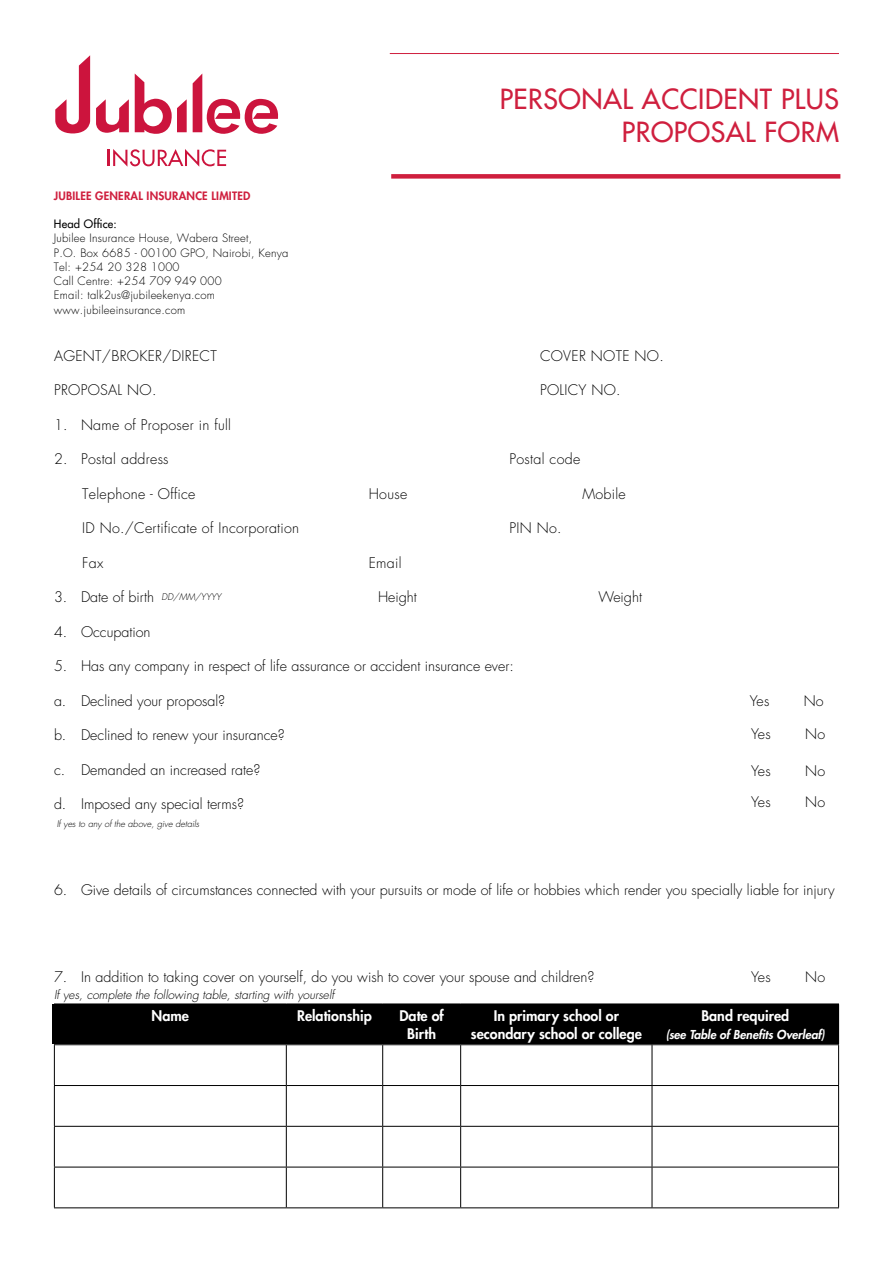
<style>
.page{position:relative;width:893px;height:1263px;background:#fff}
.page>*{position:absolute;margin:0;border:0;box-sizing:border-box;transform-origin:0 0}
.t1{font:27px/32.4px "Futura LT";letter-spacing:.02em;color:#cf1f3e;text-align:right}
.t2{font:300 14.25px "Futura LT";color:#000}
.t3{font:300 14.25px "Futura LT";letter-spacing:.02em;color:#000}
.t4{font:800 14.25px/17.2px "Futura LT";color:#fff;text-align:center}
.t5{font:italic 300 12px "Futura LT";color:#000}
.t6{font:italic 800 12px "Futura LT";color:#fff}
.t7{font:300 11.25px/14.2px "Futura LT";letter-spacing:.02em;color:#000}
.t8{font:800 11.25px "Futura LT";letter-spacing:.02em;color:#cf1f3e}
.t9{font:11.25px "Futura LT";letter-spacing:.02em;color:#000}
.t10{font:italic 300 9px "Futura LT";color:#000}
</style>
<div class="page">
<div style="left:52px;top:1004px;width:787px;height:40px;background:#000"></div>
<svg style="left:96px;top:99px;width:33px;height:34px"></svg>
<svg style="left:193px;top:73px;width:86px;height:61px"></svg>
<svg style="left:55px;top:55px;width:35px;height:79px"></svg>
<svg style="left:135px;top:74px;width:52px;height:60px"></svg>
<svg style="left:108px;top:149px;width:118px;height:18px"></svg>
<div style="left:391px;top:174px;width:449px;height:5px;background:#cf1f3e"></div>
<hr style="left:390px;top:53px;width:449px;height:1px;background:#cf1f3e">
<hr style="left:54px;top:1003px;width:232px;height:1px;background:#000">
<hr style="left:286px;top:1003px;width:97px;height:1px;background:#000">
<hr style="left:383px;top:1003px;width:78px;height:1px;background:#000">
<hr style="left:461px;top:1003px;width:191px;height:1px;background:#000">
<hr style="left:652px;top:1003px;width:187px;height:1px;background:#000">
<hr style="left:54px;top:1044px;width:232px;height:1px;background:#000">
<hr style="left:54px;top:1045px;width:1px;height:40px;background:#000">
<hr style="left:286px;top:1044px;width:97px;height:1px;background:#000">
<hr style="left:286px;top:1045px;width:1px;height:40px;background:#000">
<hr style="left:383px;top:1044px;width:78px;height:1px;background:#000">
<hr style="left:382px;top:1045px;width:1px;height:40px;background:#000">
<hr style="left:461px;top:1044px;width:191px;height:1px;background:#000">
<hr style="left:460px;top:1045px;width:1px;height:40px;background:#000">
<hr style="left:652px;top:1044px;width:187px;height:1px;background:#000">
<hr style="left:652px;top:1045px;width:1px;height:40px;background:#000">
<hr style="left:838px;top:1045px;width:1px;height:40px;background:#000">
<hr style="left:54px;top:1085px;width:232px;height:1px;background:#000">
<hr style="left:54px;top:1086px;width:1px;height:40px;background:#000">
<hr style="left:286px;top:1085px;width:97px;height:1px;background:#000">
<hr style="left:286px;top:1086px;width:1px;height:40px;background:#000">
<hr style="left:383px;top:1085px;width:78px;height:1px;background:#000">
<hr style="left:382px;top:1086px;width:1px;height:40px;background:#000">
<hr style="left:461px;top:1085px;width:191px;height:1px;background:#000">
<hr style="left:460px;top:1086px;width:1px;height:40px;background:#000">
<hr style="left:652px;top:1085px;width:187px;height:1px;background:#000">
<hr style="left:652px;top:1086px;width:1px;height:40px;background:#000">
<hr style="left:838px;top:1086px;width:1px;height:40px;background:#000">
<hr style="left:54px;top:1126px;width:232px;height:1px;background:#000">
<hr style="left:54px;top:1127px;width:1px;height:40px;background:#000">
<hr style="left:286px;top:1126px;width:97px;height:1px;background:#000">
<hr style="left:286px;top:1127px;width:1px;height:40px;background:#000">
<hr style="left:383px;top:1126px;width:78px;height:1px;background:#000">
<hr style="left:382px;top:1127px;width:1px;height:40px;background:#000">
<hr style="left:461px;top:1126px;width:191px;height:1px;background:#000">
<hr style="left:460px;top:1127px;width:1px;height:40px;background:#000">
<hr style="left:652px;top:1126px;width:187px;height:1px;background:#000">
<hr style="left:652px;top:1127px;width:1px;height:40px;background:#000">
<hr style="left:838px;top:1127px;width:1px;height:40px;background:#000">
<hr style="left:54px;top:1167px;width:232px;height:1px;background:#000">
<hr style="left:54px;top:1167px;width:1px;height:40px;background:#000">
<hr style="left:286px;top:1167px;width:97px;height:1px;background:#000">
<hr style="left:286px;top:1167px;width:1px;height:40px;background:#000">
<hr style="left:383px;top:1167px;width:78px;height:1px;background:#000">
<hr style="left:382px;top:1167px;width:1px;height:40px;background:#000">
<hr style="left:461px;top:1167px;width:191px;height:1px;background:#000">
<hr style="left:460px;top:1167px;width:1px;height:40px;background:#000">
<hr style="left:652px;top:1167px;width:187px;height:1px;background:#000">
<hr style="left:652px;top:1167px;width:1px;height:40px;background:#000">
<hr style="left:838px;top:1167px;width:1px;height:40px;background:#000">
<hr style="left:54px;top:1207px;width:232px;height:1px;background:#000">
<hr style="left:286px;top:1207px;width:97px;height:1px;background:#000">
<hr style="left:383px;top:1207px;width:78px;height:1px;background:#000">
<hr style="left:461px;top:1207px;width:191px;height:1px;background:#000">
<hr style="left:652px;top:1207px;width:187px;height:1px;background:#000">
<p class="t8" style="left:54px;top:188px;width:198px">JUBILEE GENERAL INSURANCE LIMITED</p>
<p class="t9" style="left:54px;top:217px;width:64px">Head Office:</p>
<p class="t7" style="left:54px;top:232px;width:236px">Jubilee Insurance House, Wabera Street,<br>P.O. Box 6685 - 00100 GPO, Nairobi, Kenya<br>Tel: +254 20 328 1000<br>Call Centre: +254 709 949 000<br>Email: talk2us@jubileekenya.com www.jubileeinsurance.com</p>
<h1 class="t1" style="left:500px;top:83px;width:341px">PERSONAL ACCIDENT PLUS<br>PROPOSAL FORM</h1>
<p class="t3" style="left:54px;top:347px;width:164px">AGENT/BROKER/DIRECT</p>
<p class="t3" style="left:540px;top:347px;width:125px">COVER NOTE NO.</p>
<p class="t3" style="left:54px;top:381px;width:104px">PROPOSAL NO.</p>
<p class="t3" style="left:540px;top:381px;width:82px">POLICY NO.</p>
<p class="t3" style="left:54px;top:416px;width:178px">1. Name of Proposer in full</p>
<p class="t3" style="left:54px;top:450px;width:116px">2. Postal address</p>
<p class="t3" style="left:510px;top:450px;width:72px">Postal code</p>
<p class="t3" style="left:82px;top:485px;width:115px">Telephone - Office</p>
<p class="t2" style="left:369px;top:485px;width:40px">House</p>
<p class="t2" style="left:582px;top:485px;width:45px">Mobile</p>
<p class="t3" style="left:82px;top:519px;width:218px">ID No./Certificate of Incorporation</p>
<p class="t2" style="left:510px;top:519px;width:54px">PIN No.</p>
<p class="t2" style="left:82px;top:554px;width:23px">Fax</p>
<p class="t2" style="left:369px;top:554px;width:34px">Email</p>
<p class="t2" style="left:54px;top:588px;width:102px">3. Date of birth</p>
<p class="t2" style="left:378px;top:588px;width:40px">Height</p>
<p class="t2" style="left:598px;top:588px;width:45px">Weight</p>
<p class="t2" style="left:54px;top:623px;width:98px">4. Occupation</p>
<p class="t2" style="left:54px;top:657px;width:461px">5. Has any company in respect of life assurance or accident insurance ever:</p>
<p class="t2" style="left:54px;top:692px;width:173px">a. Declined your proposal?</p>
<p class="t2" style="left:54px;top:726px;width:232px">b. Declined to renew your insurance?</p>
<p class="t2" style="left:54px;top:761px;width:208px">c. Demanded an increased rate?</p>
<p class="t2" style="left:54px;top:795px;width:191px">d. Imposed any special terms?</p>
<p class="t10" style="left:162px;top:592px;width:61px">DD/MM/YYYY</p>
<p class="t10" style="left:57px;top:818px;width:144px">If yes to any of the above, give details</p>
<p class="t2" style="left:750px;top:692px;width:21px">Yes</p>
<p class="t2" style="left:804px;top:692px;width:22px">No</p>
<p class="t2" style="left:751px;top:725px;width:21px">Yes</p>
<p class="t2" style="left:805px;top:725px;width:22px">No</p>
<p class="t2" style="left:751px;top:762px;width:21px">Yes</p>
<p class="t2" style="left:805px;top:762px;width:22px">No</p>
<p class="t2" style="left:751px;top:793px;width:21px">Yes</p>
<p class="t2" style="left:805px;top:793px;width:22px">No</p>
<p class="t2" style="left:54px;top:882px;width:782px">6. Give details of circumstances connected with your pursuits or mode of life or hobbies which render you specially liable for injury</p>
<p class="t2" style="left:54px;top:968px;width:542px">7. In addition to taking cover on yourself, do you wish to cover your spouse and children?</p>
<p class="t5" style="left:54px;top:987px;width:282px">If yes, complete the following table, starting with yourself</p>
<p class="t2" style="left:751px;top:968px;width:21px">Yes</p>
<p class="t2" style="left:805px;top:968px;width:22px">No</p>
<p class="t4" style="left:152px;top:1007px;width:39px">Name</p>
<p class="t4" style="left:297px;top:1007px;width:76px">Relationship</p>
<p class="t4" style="left:399px;top:1007px;width:46px">Date of<br>Birth</p>
<p class="t4" style="left:471px;top:1007px;width:172px">In primary school or secondary school or college</p>
<p class="t4" style="left:701px;top:1007px;width:89px">Band required</p>
<p class="t6" style="left:666px;top:1026px;width:161px">(see Table of Benefits Overleaf)</p>
</div>
